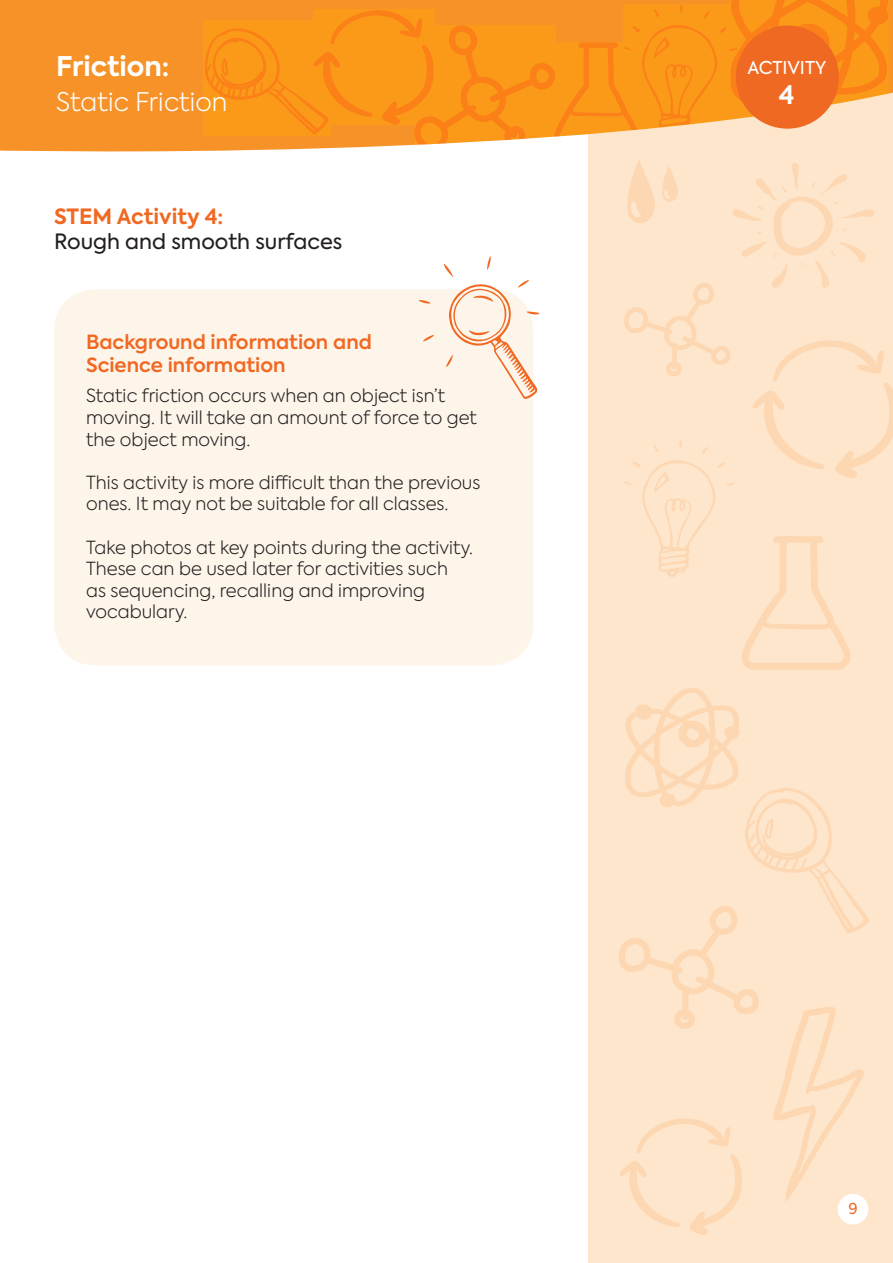
<style>
.page{position:relative;width:893px;height:1263px;background:#fff}
.page>*{position:absolute;margin:0;border:0;box-sizing:border-box;transform-origin:0 0}
.t1{font:700 27px "Axiforma";color:#fff}
.t2{font:300 25.5px "Axiforma";color:#fff}
.t3{font:700 25.5px "Axiforma";color:#fff}
.Body_Copy{font:21px/25.2px "Axiforma";color:#231f20}
.t4{font:600 19.5px/23.4px "Axiforma";color:#f06923}
.Body_Copy-2{font:300 18px/21.6px "Axiforma";color:#231f20}
.t5{font:17.7px "Axiforma";color:#fff}
.t6{font:15px "Axiforma";color:#f06923}
.s1{font-weight:700;color:#f06923}
</style>
<div class="page">
<div style="left:588px;top:1px;width:305px;height:1262px;background:#fee6cc"></div>
<svg style="left:624px;top:165px;width:269px;height:505px"></svg>
<svg style="left:0;top:0;width:893px;height:165px;fill:#f69228"></svg>
<svg style="left:204px;top:0;width:685px;height:152px"></svg>
<div style="left:736px;top:26px;width:103px;height:103px;background:#f06923;border-radius:50%"></div>
<svg style="left:619px;top:688px;width:250px;height:547px"></svg>
<div style="left:54px;top:289px;width:480px;height:376px;background:#fef5ea;border-radius:43px"></div>
<svg style="left:419px;top:256px;width:121px;height:143px"></svg>
<h1 class="t1" style="left:56px;top:48px;width:115px">Friction:</h1>
<h2 class="t2" style="left:56px;top:85px;width:173px">Static Friction</h2>
<p class="Body_Copy" style="left:54px;top:204px;width:290px"><span class="s1">STEM Activity 4:<br></span>Rough and smooth surfaces</p>
<h1 class="t4" style="left:86px;top:330px;width:287px">Background information and<br>Science information</h1>
<p class="Body_Copy-2" style="left:86px;top:385px;width:392px">Static friction occurs when an object isn’t moving. It will take an amount of force to get the object moving.</p>
<p class="Body_Copy-2" style="left:86px;top:471px;width:396px">This activity is more difficult than the previous ones. It may not be suitable for all classes.</p>
<p class="Body_Copy-2" style="left:86px;top:536px;width:389px">Take photos at key points during the activity.<br>These can be used later for activities such<br>as sequencing, recalling and improving vocabulary.</p>
<p class="t5" style="left:747px;top:56px;width:80px">ACTIVITY</p>
<h2 class="t3" style="left:779px;top:78px;width:17px">4</h2>
<p class="t6" style="left:848px;top:1199px;width:11px">9</p>
</div>
